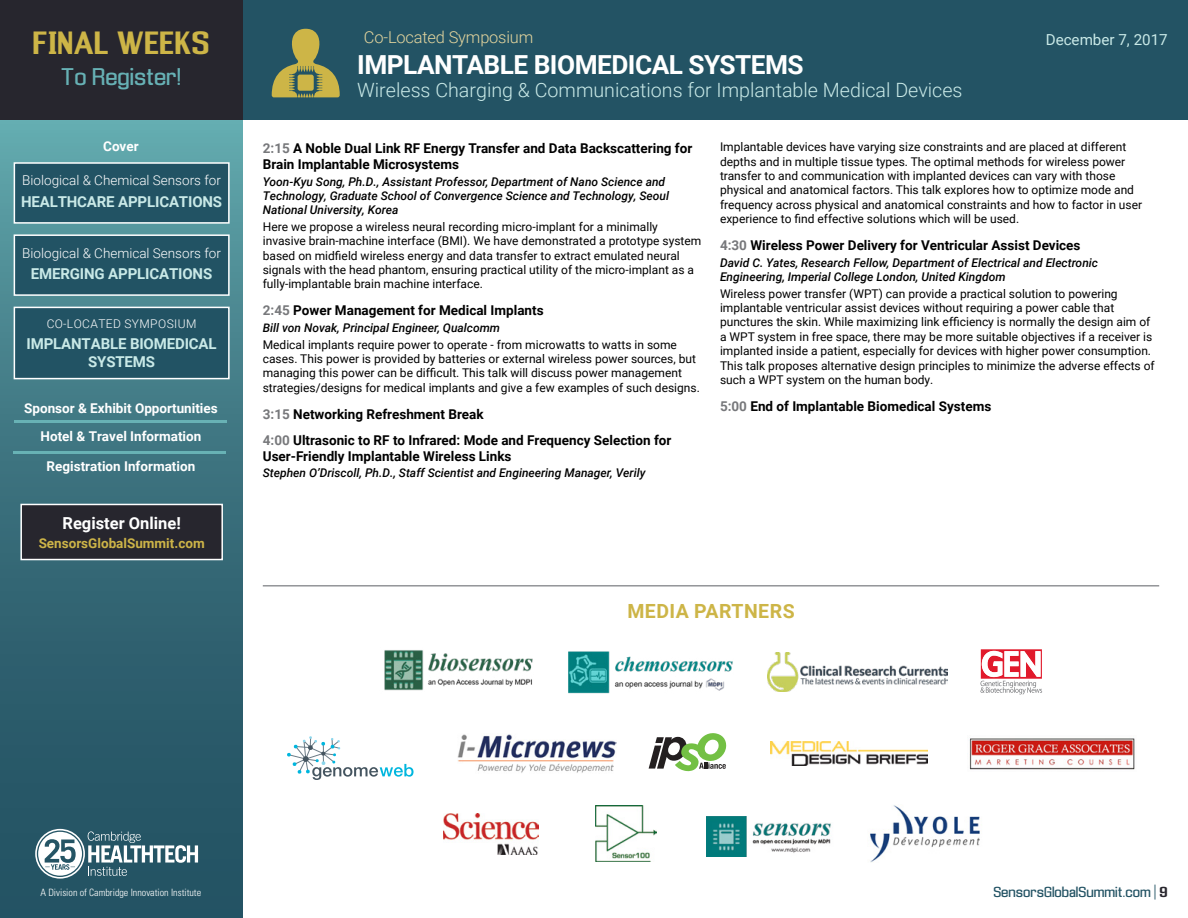
<style>
.page{position:relative;width:1188px;height:918px;background:#fff}
.page>*{position:absolute;margin:0;border:0;box-sizing:border-box;transform-origin:0 0}
.t1{font:700 30px "Enigmatic";color:#cdb547}
.t2{font:700 26.25px "Roboto";letter-spacing:-.02em;color:#fff}
.t3{font:22.5px "Enigmatic";color:#67b1b5}
.t4{font:300 19.65px "Roboto";color:#c9e9e7}
.t5{font:700 19.5px "Roboto";letter-spacing:.025em;color:#cdb547}
.t6{font:300 16.5px "Roboto";letter-spacing:-.01em;color:#e4d59e}
.t7{font:700 16.5px "Roboto";color:#fff}
.t8{font:15.15px "Roboto";color:#c9e9e7}
.t9{font:700 15px/18px "Roboto";letter-spacing:-.01em;color:#c9e9e7;text-align:center}
.t10{font:700 13.5px/16.2px "Roboto";color:#000}
.t11{font:700 13.5px/28px "Roboto";color:#fff;text-align:center}
.t12{font:300 13.5px "Roboto";color:#fff}
.t13{font:13.5px "Enigmatic";color:#235364}
.t14{font:700 13.5px "Roboto";color:#cdb448}
.t15{font:12px/14.4px "Roboto";color:#000}
.t16{font:italic 500 12px/14.4px "Roboto";color:#000}
.t17{font:300 12px "Roboto";letter-spacing:.035em;color:#fff}
.t18{font:300 condensed 10.05px "Univers LT Std";color:#fff}
.s1{color:#77787b}
.s2{font-weight:700;color:#28262e}
</style>
<div class="page">
<hr style="left:263px;top:585px;width:896px;height:2px;background:#939598">
<img style="left:568px;top:651px;width:165px;height:43px">
<img style="left:384px;top:650px;width:149px;height:41px">
<img style="left:767px;top:653px;width:180px;height:38px">
<svg style="left:980px;top:649px;width:62px;height:46px"></svg>
<svg style="left:287px;top:736px;width:127px;height:44px"></svg>
<img style="left:969px;top:738px;width:166px;height:32px">
<img style="left:771px;top:742px;width:157px;height:24px">
<svg style="left:649px;top:733px;width:77px;height:38px"></svg>
<img style="left:457px;top:734px;width:159px;height:39px">
<img style="left:443px;top:813px;width:95px;height:42px">
<img style="left:595px;top:805px;width:62px;height:57px">
<img style="left:707px;top:816px;width:125px;height:41px">
<img style="left:870px;top:805px;width:110px;height:57px">
<div style="left:0;top:114px;width:243px;height:804px;background:linear-gradient(to bottom,#5ea1a7,#1c4759)"></div>
<div style="left:0;top:0;width:243px;height:120px;background:#27262e"></div>
<div style="left:14px;top:163px;width:215px;height:60px;background:#225364"></div>
<div style="left:14px;top:162px;width:216px;height:62px;border:2px solid #fff"></div>
<div style="left:14px;top:235px;width:215px;height:60px;background:#225364"></div>
<div style="left:14px;top:234px;width:216px;height:62px;border:2px solid #fff"></div>
<div style="left:14px;top:307px;width:215px;height:72px;background:#225364"></div>
<div style="left:14px;top:307px;width:216px;height:72px;border:2px solid #fff"></div>
<hr style="left:13px;top:451px;width:213px;height:2px;background:#68b2b5">
<hr style="left:14px;top:421px;width:213px;height:2px;background:#68b2b5">
<div style="left:21px;top:504px;width:201px;height:56px;background:#27262e"></div>
<div style="left:20px;top:504px;width:203px;height:56px;border:2px solid #fff"></div>
<svg style="left:88px;top:831px;width:110px;height:45px;background:#5a7e8b"></svg>
<div style="left:35px;top:829px;width:50px;height:50px;border:2px solid #fff;border-radius:50%"></div>
<svg style="left:38px;top:832px;width:44px;height:44px"></svg>
<div style="left:243px;top:0;width:945px;height:120px;background:#235364"></div>
<svg style="left:272px;top:29px;width:68px;height:68px"></svg>
<h1 class="t1" style="left:32px;top:26px;width:179px">FINAL WEEKS</h1>
<h3 class="t3" style="left:61px;top:64px;width:122px">To Register!</h3>
<p class="t11" style="left:103px;top:131px;width:37px">Cover</p>
<p class="t12" style="left:22px;top:171px;width:200px">Biological &amp; Chemical Sensors for</p>
<p class="t9" style="left:21px;top:192px;width:203px">HEALTHCARE APPLICATIONS</p>
<p class="t12" style="left:22px;top:243px;width:200px">Biological &amp; Chemical Sensors for</p>
<p class="t9" style="left:31px;top:264px;width:183px">EMERGING APPLICATIONS</p>
<p class="t17" style="left:47px;top:316px;width:151px">CO-LOCATED SYMPOSIUM</p>
<p class="t9" style="left:27px;top:335px;width:192px">IMPLANTABLE BIOMEDICAL<br>SYSTEMS</p>
<p class="t11" style="left:24px;top:394px;width:195px">Sponsor &amp; Exhibit Opportunities<br>Hotel &amp; Travel Information</p>
<p class="t11" style="left:47px;top:451px;width:150px">Registration Information</p>
<h3 class="t7" style="left:63px;top:512px;width:120px">Register Online!</h3>
<p class="t14" style="left:39px;top:533px;width:168px">SensorsGlobalSummit.com</p>
<h3 class="t6" style="left:364px;top:26px;width:171px">Co-Located Symposium</h3>
<p class="t8" style="left:1046px;top:29px;width:124px">December 7, 2017</p>
<h2 class="t2" style="left:357px;top:46px;width:448px">IMPLANTABLE BIOMEDICAL SYSTEMS</h2>
<h3 class="t4" style="left:357px;top:77px;width:607px">Wireless Charging &amp; Communications for Implantable Medical Devices</h3>
<p class="t10" style="left:263px;top:139px;width:431px"><span class="s1">2:15</span> A Noble Dual Link RF Energy Transfer and Data Backscattering for<br>Brain Implantable Microsystems</p>
<p class="t16" style="left:263px;top:174px;width:408px">Yoon-Kyu Song, Ph.D., Assistant Professor, Department of Nano Science and<br>Technology, Graduate School of Convergence Science and Technology, Seoul<br>National University, Korea</p>
<p class="t15" style="left:263px;top:219px;width:440px">Here we propose a wireless neural recording micro-implant for a minimally invasive brain-machine interface (BMI). We have demonstrated a prototype system based on midfield wireless energy and data transfer to extract emulated neural signals with the head phantom, ensuring practical utility of the micro-implant as a fully-implantable brain machine interface.</p>
<p class="t10" style="left:263px;top:302px;width:282px"><span class="s1">2:45</span> Power Management for Medical Implants</p>
<p class="t16" style="left:263px;top:320px;width:239px">Bill von Novak, Principal Engineer, Qualcomm</p>
<p class="t15" style="left:263px;top:337px;width:439px">Medical implants require power to operate - from microwatts to watts in some cases. This power is provided by batteries or external wireless power sources, but managing this power can be difficult. This talk will discuss power management strategies/designs for medical implants and give a few examples of such designs.</p>
<p class="t10" style="left:263px;top:401px;width:410px;line-height:26px"><span class="s1">3:15</span> Networking Refreshment Break<br><span class="s1">4:00</span> Ultrasonic to RF to Infrared: Mode and Frequency Selection for</p>
<p class="t10" style="left:263px;top:448px;width:250px">User-Friendly Implantable Wireless Links</p>
<p class="t16" style="left:263px;top:466px;width:384px">Stephen O’Driscoll, Ph.D., Staff Scientist and Engineering Manager, Verily</p>
<p class="t15" style="left:720px;top:139px;width:424px">Implantable devices have varying size constraints and are placed at different depths and in multiple tissue types. The optimal methods for wireless power transfer to and communication with implanted devices can vary with those physical and anatomical factors. This talk explores how to optimize mode and frequency across physical and anatomical constraints and how to factor in user experience to find effective solutions which will be used.</p>
<p class="t10" style="left:720px;top:237px;width:362px"><span class="s1">4:30</span> Wireless Power Delivery for Ventricular Assist Devices</p>
<p class="t16" style="left:720px;top:255px;width:380px">David C. Yates, Research Fellow, Department of Electrical and Electronic<br>Engineering, Imperial College London, United Kingdom</p>
<p class="t15" style="left:720px;top:286px;width:436px">Wireless power transfer (WPT) can provide a practical solution to powering implantable ventricular assist devices without requiring a power cable that punctures the skin. While maximizing link efficiency is normally the design aim of a WPT system in free space, there may be more suitable objectives if a receiver is implanted inside a patient, especially for devices with higher power consumption.<br>This talk proposes alternative design principles to minimize the adverse effects of such a WPT system on the human body.</p>
<p class="t10" style="left:720px;top:398px;width:273px"><span class="s1">5:00</span> End of Implantable Biomedical Systems</p>
<h3 class="t5" style="left:627px;top:597px;width:169px">MEDIA PARTNERS</h3>
<p class="t18" style="left:40px;top:887px;width:162px">A Division of Cambridge Innovation Institute</p>
<p class="t13" style="left:993px;top:885px;width:176px">SensorsGlobalSummit.com | <span class="s2">9</span></p>
</div>
